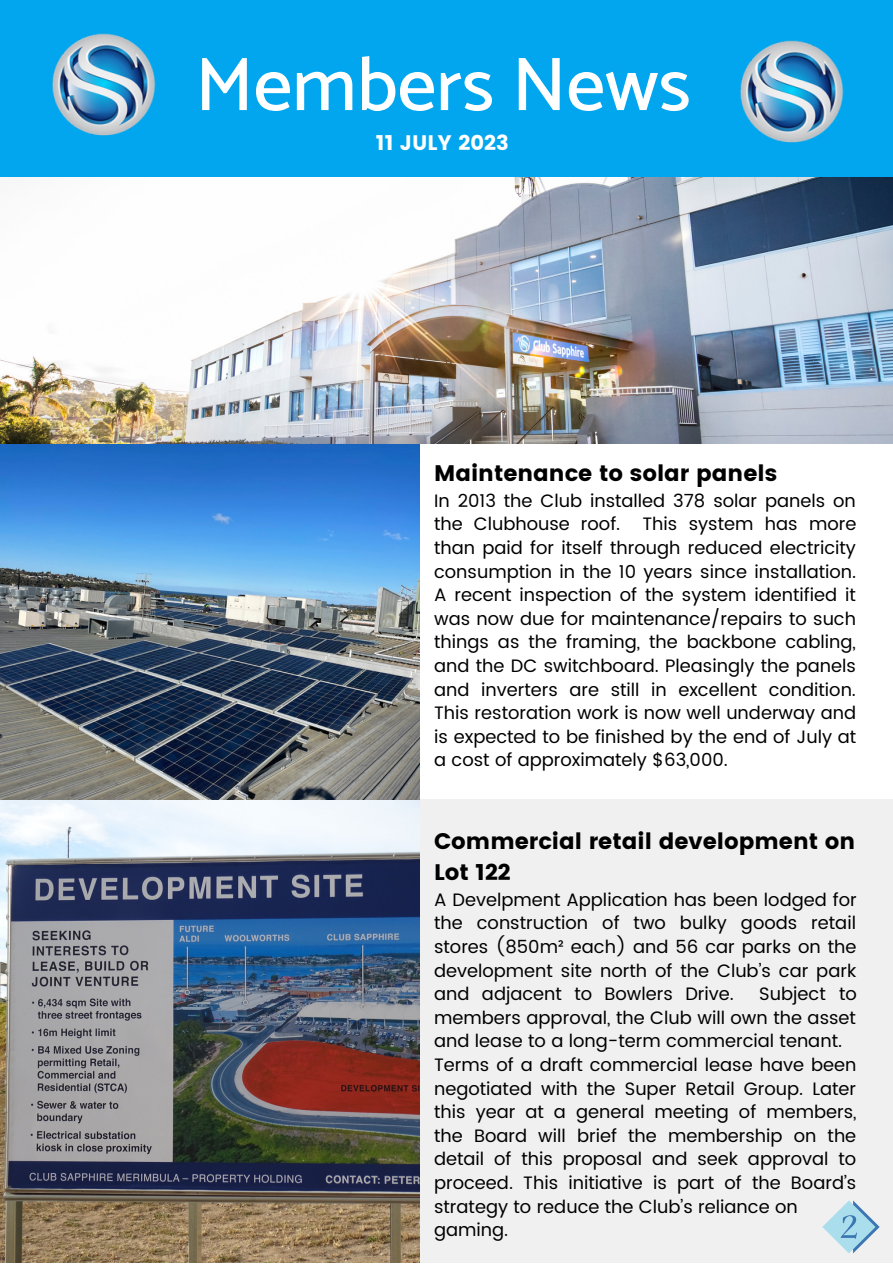
<style>
.page{position:relative;width:893px;height:1264px;background:#fff}
.page>*{position:absolute;margin:0;border:0;box-sizing:border-box;transform-origin:0 0}
.t1{font:500 76.35px "Catamaran";color:#fff}
.t2{font:22.5px/30.3px "Poppins";color:#000}
.t3{font:21px "Poppins";color:#fff}
.t4{font:18px/23.5px "Poppins";color:#000;text-align:justify}
</style>
<div class="page">
<div style="left:401px;top:799px;width:491px;height:463px;background:#f0f0f1"></div>
<img style="left:0;top:443px;width:419px;height:819px">
<div style="left:0;top:0;width:892px;height:178px;background:#02a6ee"></div>
<img style="left:0;top:178px;width:892px;height:265px">
<img style="left:52px;top:33px;width:104px;height:103px">
<img style="left:740px;top:40px;width:104px;height:103px">
<svg style="left:822px;top:1200px;width:57px;height:53px"></svg>
<p class="t1" style="left:195px;top:39px;width:497px">Members News</p>
<p class="t3" style="left:376px;top:131px;width:134px">11 JULY 2023</p>
<p class="t2" style="left:434px;top:458px;width:344px">Maintenance to solar panels</p>
<p class="t4" style="left:434px;top:488px;width:423px">In 2013 the Club installed 378 solar panels on the Clubhouse roof. This system has more than paid for itself through reduced electricity consumption in the 10 years since installation.<br>A recent inspection of the system identified it was now due for maintenance/repairs to such things as the framing, the backbone cabling, and the DC switchboard. Pleasingly the panels and inverters are still in excellent condition.<br>This restoration work is now well underway and is expected to be finished by the end of July at a cost of approximately $63,000.</p>
<p class="t2" style="left:434px;top:826px;width:422px">Commercial retail development on<br>Lot 122</p>
<p class="t4" style="left:434px;top:887px;width:424px">A Develpment Application has been lodged for the construction of two bulky goods retail stores (850m² each) and 56 car parks on the development site north of the Club’s car park and adjacent to Bowlers Drive.</p>
<p class="t4" style="left:434px;top:982px;width:424px;text-indent:325px">Subject to members approval, the Club will own the asset and lease to a long-term commercial tenant.</p>
<p class="t4" style="left:434px;top:1052px;width:424px">Terms of a draft commercial lease have been negotiated with the Super Retail Group. Later this year at a general meeting of members, the Board will brief the membership on the detail of this proposal and seek approval to proceed. This initiative is part of the Board’s strategy to reduce the Club’s reliance on</p>
<p class="t4" style="left:434px;top:1218px;width:76px">gaming.</p>
</div>
